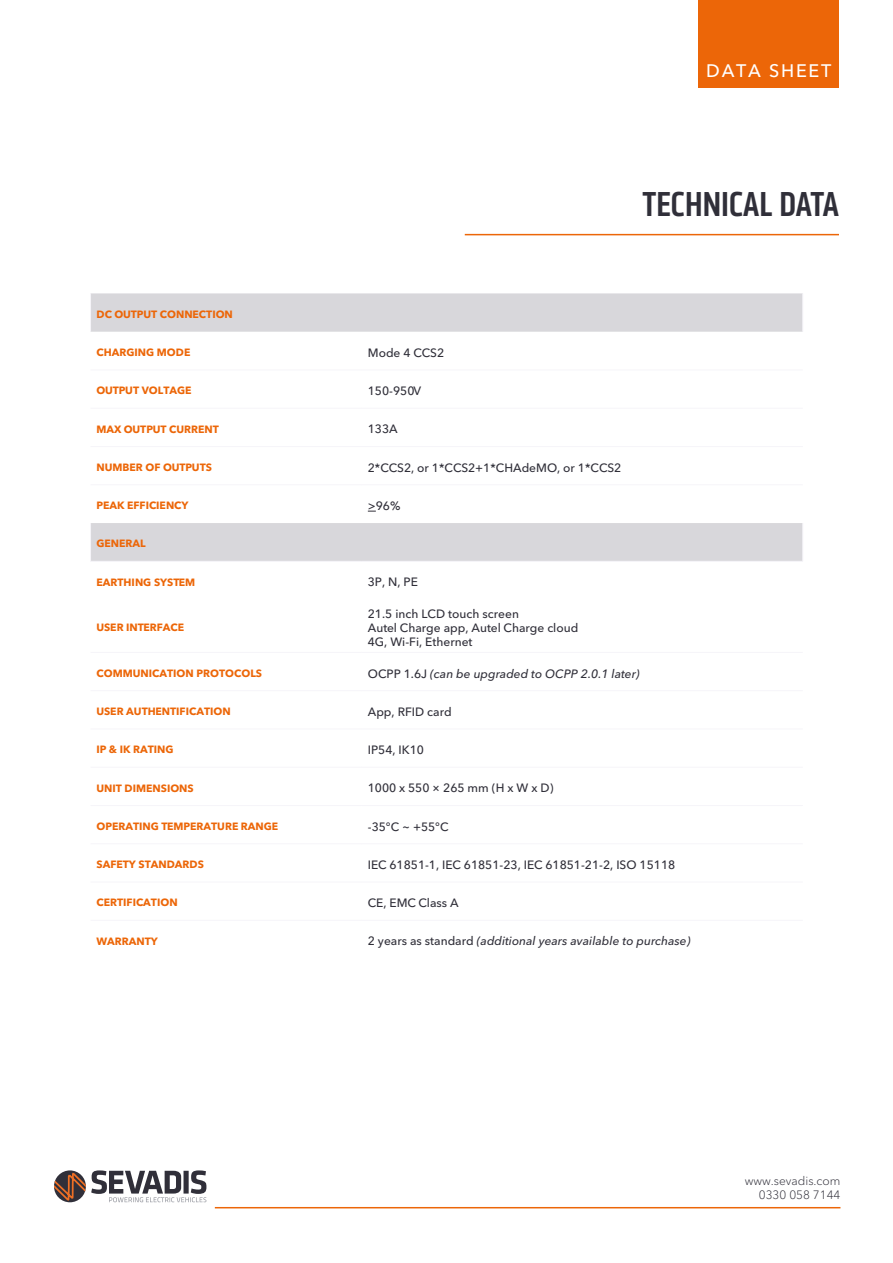
<style>
.page{position:relative;width:893px;height:1263px;background:#fff}
.page>*{position:absolute;margin:0;border:0;box-sizing:border-box;transform-origin:0 0}
.t1{font:500 36px "Klavika Condensed";color:#302f39}
.t2{font:500 18px "Avenir Next LT Pro";letter-spacing:.1em;color:#fff}
.t3{font:500 12px/14.4px "Avenir Next LT Pro";color:#302f39}
.t4{font:italic 500 12px "Avenir Next LT Pro";color:#302f39}
.t5{font:300 12px/14.4px "Avenir Next LT Pro";color:#302f39;text-align:right}
.t6{font:700 10.5px "Avenir Next LT Pro";color:#ec6608}
.s1{font-style:normal}
</style>
<div class="page">
<hr style="left:465px;top:234px;width:374px;height:1px;background:#ec6608">
<div style="left:699px;top:0;width:140px;height:87px;background:#ec6608"></div>
<hr style="left:215px;top:1207px;width:625px;height:1px;background:#ec6608">
<svg style="left:54px;top:1170px;width:152px;height:32px"></svg>
<svg style="left:91px;top:293px;width:711px;height:268px"></svg>
<hr style="left:91px;top:370px;width:271px;height:1px;background:#f6f5f9">
<hr style="left:362px;top:370px;width:441px;height:1px;background:#f6f5f9">
<hr style="left:91px;top:408px;width:271px;height:1px;background:#f6f5f9">
<hr style="left:362px;top:408px;width:441px;height:1px;background:#f6f5f9">
<hr style="left:91px;top:446px;width:271px;height:1px;background:#f6f5f9">
<hr style="left:362px;top:446px;width:441px;height:1px;background:#f6f5f9">
<hr style="left:91px;top:484px;width:271px;height:1px;background:#f6f5f9">
<hr style="left:362px;top:484px;width:441px;height:1px;background:#f6f5f9">
<hr style="left:91px;top:652px;width:271px;height:1px;background:#f6f5f9">
<hr style="left:362px;top:652px;width:441px;height:1px;background:#f6f5f9">
<hr style="left:91px;top:690px;width:271px;height:1px;background:#f6f5f9">
<hr style="left:362px;top:690px;width:441px;height:1px;background:#f6f5f9">
<hr style="left:91px;top:728px;width:271px;height:1px;background:#f6f5f9">
<hr style="left:362px;top:728px;width:441px;height:1px;background:#f6f5f9">
<hr style="left:91px;top:767px;width:271px;height:1px;background:#f6f5f9">
<hr style="left:362px;top:767px;width:441px;height:1px;background:#f6f5f9">
<hr style="left:91px;top:805px;width:271px;height:1px;background:#f6f5f9">
<hr style="left:362px;top:805px;width:441px;height:1px;background:#f6f5f9">
<hr style="left:91px;top:843px;width:271px;height:1px;background:#f6f5f9">
<hr style="left:362px;top:843px;width:441px;height:1px;background:#f6f5f9">
<hr style="left:91px;top:882px;width:271px;height:1px;background:#f6f5f9">
<hr style="left:362px;top:882px;width:441px;height:1px;background:#f6f5f9">
<hr style="left:91px;top:920px;width:271px;height:1px;background:#f6f5f9">
<hr style="left:362px;top:920px;width:441px;height:1px;background:#f6f5f9">
<hr style="left:90px;top:561px;width:272px;height:1px;background:#f6f5f9">
<hr style="left:362px;top:561px;width:441px;height:1px;background:#f6f5f9">
<hr style="left:90px;top:293px;width:1px;height:39px;background:#f6f5f9">
<hr style="left:802px;top:293px;width:1px;height:39px;background:#f6f5f9">
<hr style="left:90px;top:523px;width:1px;height:38px;background:#f6f5f9">
<hr style="left:802px;top:523px;width:1px;height:38px;background:#f6f5f9">
<h2 class="t2" style="left:706px;top:56px;width:127px">DATA SHEET</h2>
<h1 class="t1" style="left:643px;top:182px;width:198px">TECHNICAL DATA</h1>
<p class="t6" style="left:97px;top:305px;width:138px">DC OUTPUT CONNECTION</p>
<p class="t6" style="left:97px;top:343px;width:95px">CHARGING MODE</p>
<p class="t3" style="left:368px;top:345px;width:78px">Mode 4 CCS2</p>
<p class="t6" style="left:97px;top:382px;width:96px">OUTPUT VOLTAGE</p>
<p class="t3" style="left:368px;top:383px;width:55px">150-950V</p>
<p class="t6" style="left:97px;top:420px;width:124px">MAX OUTPUT CURRENT</p>
<p class="t3" style="left:368px;top:422px;width:31px">133A</p>
<p class="t6" style="left:97px;top:458px;width:117px">NUMBER OF OUTPUTS</p>
<p class="t3" style="left:368px;top:460px;width:255px">2*CCS2, or 1*CCS2+1*CHAdeMO, or 1*CCS2</p>
<p class="t6" style="left:97px;top:496px;width:94px">PEAK EFFICIENCY</p>
<p class="t3" style="left:368px;top:498px;width:34px">&gt;96%</p>
<p class="t6" style="left:97px;top:535px;width:51px">GENERAL</p>
<p class="t6" style="left:97px;top:573px;width:100px">EARTHING SYSTEM</p>
<p class="t3" style="left:368px;top:575px;width:52px">3P, N, PE</p>
<p class="t6" style="left:97px;top:618px;width:89px">USER INTERFACE</p>
<p class="t3" style="left:368px;top:606px;width:212px">21.5 inch LCD touch screen<br>Autel Charge app, Autel Charge cloud<br>4G, Wi-Fi, Ethernet</p>
<p class="t6" style="left:97px;top:664px;width:167px">COMMUNICATION PROTOCOLS</p>
<p class="t4" style="left:368px;top:663px;width:273px"><span class="s1">OCPP 1.6J</span> (can be upgraded to OCPP 2.0.1 later)</p>
<p class="t6" style="left:97px;top:702px;width:136px">USER AUTHENTIFICATION</p>
<p class="t3" style="left:368px;top:704px;width:85px">App, RFID card</p>
<p class="t6" style="left:97px;top:740px;width:79px">IP &amp; IK RATING</p>
<p class="t3" style="left:368px;top:742px;width:58px">IP54, IK10</p>
<p class="t6" style="left:97px;top:779px;width:99px">UNIT DIMENSIONS</p>
<p class="t3" style="left:368px;top:780px;width:187px">1000 x 550 × 265 mm (H x W x D)</p>
<p class="t6" style="left:97px;top:817px;width:183px">OPERATING TEMPERATURE RANGE</p>
<p class="t3" style="left:368px;top:819px;width:82px">-35°C ~ +55°C</p>
<p class="t6" style="left:97px;top:855px;width:109px">SAFETY STANDARDS</p>
<p class="t3" style="left:368px;top:857px;width:309px">IEC 61851-1, IEC 61851-23, IEC 61851-21-2, ISO 15118</p>
<p class="t6" style="left:97px;top:894px;width:83px">CERTIFICATION</p>
<p class="t3" style="left:368px;top:895px;width:92px">CE, EMC Class A</p>
<p class="t6" style="left:97px;top:932px;width:63px">WARRANTY</p>
<p class="t4" style="left:368px;top:931px;width:324px"><span class="s1">2 years as standard</span> (additional years available to purchase)</p>
<p class="t5" style="left:745px;top:1173px;width:97px">www.sevadis.com<br>0330 058 7144</p>
</div>
